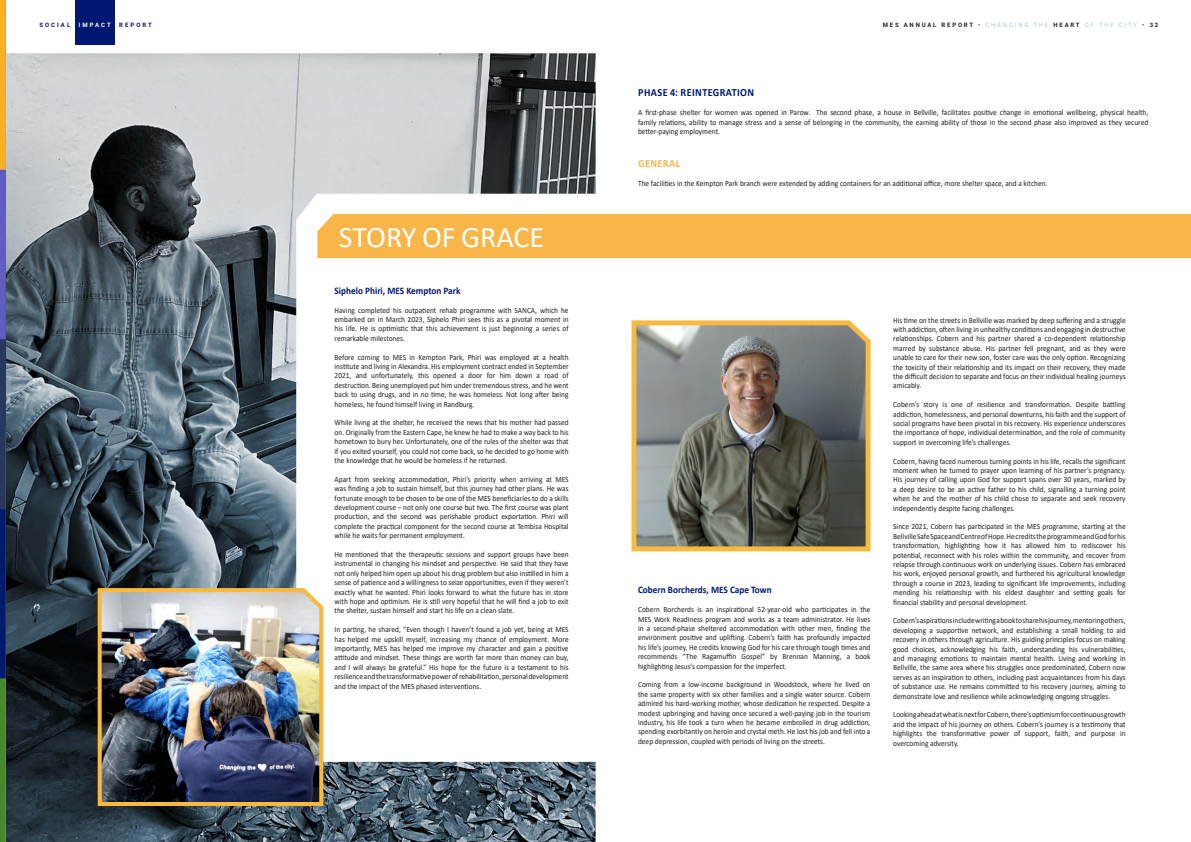
<style>
.page{position:relative;width:1191px;height:842px;background:#fff}
.page>*{position:absolute;margin:0;border:0;box-sizing:border-box;transform-origin:0 0}
.t1{font:30px "Calibri";color:#fff}
.t2{font:700 11px "Calibri";letter-spacing:.04em;color:#001871;scale:.93 1}
.t3{font:700 11px "Calibri";letter-spacing:.04em;color:#f8b548;scale:.93 1}
.t4{font:700 10px "Calibri";color:#001871;scale:.93 1}
.t5{font:8px/9.4px "Calibri";color:#231f20;text-align:justify;scale:.93 1}
.t6{font:700 6px "Roboto";letter-spacing:.3em;color:#231f20}
.t7{font:700 6px "Roboto";letter-spacing:.335em;color:#001871}
.t8{font:700 6px "Roboto";letter-spacing:.335em;color:#fff}
.s1{font-weight:400}
.s2{font-weight:400;color:#a3c6e4}
</style>
<div class="page">
<img style="left:6px;top:44px;width:1185px;height:798px">
<div style="left:317px;top:214px;width:874px;height:44px;background:#f8b548"></div>
<img style="left:0;top:0;width:6px;height:842px">
<img style="left:96px;top:586px;width:229px;height:222px">
<svg style="left:629px;top:318px;width:244px;height:236px;background:#807d6f"></svg>
<div style="left:75px;top:0;width:40px;height:44px;background:#001871"></div>
<p class="t7" style="left:39px;top:21px;width:32px">SOCIAL</p>
<p class="t8" style="left:79px;top:21px;width:34px">IMPACT</p>
<p class="t7" style="left:119px;top:21px;width:34px">REPORT</p>
<h1 class="t1" style="left:339px;top:216px;width:207px">STORY OF GRACE</h1>
<p class="t4" style="left:334px;top:283px;width:137px">Siphelo Phiri, MES Kempton Park</p>
<p class="t5" style="left:334px;top:305px;width:253px">Having completed his outpatient rehab programme with SANCA, which he embarked on in March 2023, Siphelo Phiri sees this as a pivotal moment in his life. He is optimistic that this achievement is just beginning a series of remarkable milestones.</p>
<p class="t5" style="left:334px;top:352px;width:253px">Before coming to MES in Kempton Park, Phiri was employed at a health institute and living in Alexandra. His employment contract ended in September 2021, and unfortunately, this opened a door for him down a road of destruction. Being unemployed put him under tremendous stress, and he went back to using drugs, and in no time, he was homeless. Not long after being homeless, he found himself living in Randburg.</p>
<p class="t5" style="left:334px;top:418px;width:253px">While living at the shelter, he received the news that his mother had passed on. Originally from the Eastern Cape, he knew he had to make a way back to his hometown to bury her. Unfortunately, one of the rules of the shelter was that if you exited yourself, you could not come back, so he decided to go home with the knowledge that he would be homeless if he returned.</p>
<p class="t5" style="left:334px;top:474px;width:253px">Apart from seeking accommodation, Phiri’s priority when arriving at MES was finding a job to sustain himself, but this journey had other plans. He was fortunate enough to be chosen to be one of the MES beneficiaries to do a skills development course – not only one course but two. The first course was plant production, and the second was perishable product exportation. Phiri will complete the practical component for the second course at Tembisa Hospital while he waits for permanent employment.</p>
<p class="t5" style="left:334px;top:549px;width:253px">He mentioned that the therapeutic sessions and support groups have been instrumental in changing his mindset and perspective. He said that they have not only helped him open up about his drug problem but also instilled in him a sense of patience and a willingness to seize opportunities, even if they weren’t exactly what he wanted. Phiri looks forward to what the future has in store with hope and optimism. He is still very hopeful that he will find a job to exit the shelter, sustain himself and start his life on a clean slate.</p>
<p class="t5" style="left:334px;top:625px;width:253px">In parting, he shared, “Even though I haven’t found a job yet, being at MES has helped me upskill myself, increasing my chance of employment. More importantly, MES has helped me improve my character and gain a positive attitude and mindset. These things are worth far more than money can buy, and I will always be grateful.” His hope for the future is a testament to his resilience and the transformative power of rehabilitation, personal development and the impact of the MES phased interventions.</p>
<p class="t6" style="left:882px;top:21px;width:277px">MES ANNUAL REPORT <span class="s1">•</span> <span class="s2">CHANGING THE</span> HEART <span class="s2">OF THE CITY</span> <span class="s1">•</span> 32</p>
<h2 class="t2" style="left:638px;top:84px;width:126px">PHASE 4: REINTEGRATION</h2>
<p class="t5" style="left:638px;top:107px;width:550px">A first-phase shelter for women was opened in Parow. The second phase, a house in Bellville, facilitates positive change in emotional wellbeing, physical health, family relations, ability to manage stress and a sense of belonging in the community, the earning ability of those in the second phase also improved as they secured better-paying employment.</p>
<h2 class="t3" style="left:638px;top:155px;width:46px">GENERAL</h2>
<p class="t5" style="left:638px;top:178px;width:442px">The facilities in the Kempton Park branch were extended by adding containers for an additional office, more shelter space, and a kitchen.</p>
<p class="t4" style="left:638px;top:583px;width:145px">Cobern Borcherds, MES Cape Town</p>
<p class="t5" style="left:638px;top:604px;width:251px">Cobern Borcherds is an inspirational 52-year-old who participates in the MES Work Readiness program and works as a team administrator. He lives in a second-phase sheltered accommodation with other men, finding the environment positive and uplifting. Cobern’s faith has profoundly impacted his life’s journey. He credits knowing God for his care through tough times and recommends “The Ragamuffin Gospel” by Brennan Manning, a book highlighting Jesus’s compassion for the imperfect.</p>
<p class="t5" style="left:638px;top:680px;width:251px">Coming from a low-income background in Woodstock, where he lived on the same property with six other families and a single water source. Cobern admired his hard-working mother, whose dedication he respected. Despite a modest upbringing and having once secured a well-paying job in the tourism industry, his life took a turn when he became embroiled in drug addiction, spending exorbitantly on heroin and crystal meth. He lost his job and fell into a deep depression, coupled with periods of living on the streets.</p>
<p class="t5" style="left:893px;top:315px;width:251px">His time on the streets in Bellville was marked by deep suffering and a struggle with addiction, often living in unhealthy conditions and engaging in destructive relationships. Cobern and his partner shared a co-dependent relationship marred by substance abuse. His partner fell pregnant, and as they were unable to care for their new son, foster care was the only option. Recognizing the toxicity of their relationship and its impact on their recovery, they made the difficult decision to separate and focus on their individual healing journeys amicably.</p>
<p class="t5" style="left:893px;top:400px;width:251px">Cobern’s story is one of resilience and transformation. Despite battling addiction, homelessness, and personal downturns, his faith and the support of social programs have been pivotal in his recovery. His experience underscores the importance of hope, individual determination, and the role of community support in overcoming life’s challenges.</p>
<p class="t5" style="left:893px;top:456px;width:251px">Cobern, having faced numerous turning points in his life, recalls the significant moment when he turned to prayer upon learning of his partner’s pregnancy.<br>His journey of calling upon God for support spans over 30 years, marked by a deep desire to be an active father to his child, signalling a turning point when he and the mother of his child chose to separate and seek recovery independently despite facing challenges.</p>
<p class="t5" style="left:893px;top:522px;width:251px">Since 2021, Cobern has participated in the MES programme, starting at the Bellville Safe Space and Centre of Hope. He credits the programme and God for his transformation, highlighting how it has allowed him to rediscover his potential, reconnect with his roles within the community, and recover from relapse through continuous work on underlying issues. Cobern has embraced his work, enjoyed personal growth, and furthered his agricultural knowledge through a course in 2023, leading to significant life improvements, including mending his relationship with his eldest daughter and setting goals for financial stability and personal development.</p>
<p class="t5" style="left:893px;top:616px;width:251px">Cobern’s aspirations include writing a book to share his journey, mentoring others, developing a supportive network, and establishing a small holding to aid recovery in others through agriculture. His guiding principles focus on making good choices, acknowledging his faith, understanding his vulnerabilities, and managing emotions to maintain mental health. Living and working in Bellville, the same area where his struggles once predominated, Cobern now serves as an inspiration to others, including past acquaintances from his days of substance use. He remains committed to his recovery journey, aiming to demonstrate love and resilience while acknowledging ongoing struggles.</p>
<p class="t5" style="left:893px;top:710px;width:251px">Looking ahead at what is next for Cobern, there’s optimism for continuous growth and the impact of his journey on others. Cobern’s journey is a testimony that highlights the transformative power of support, faith, and purpose in overcoming adversity.</p>
</div>
